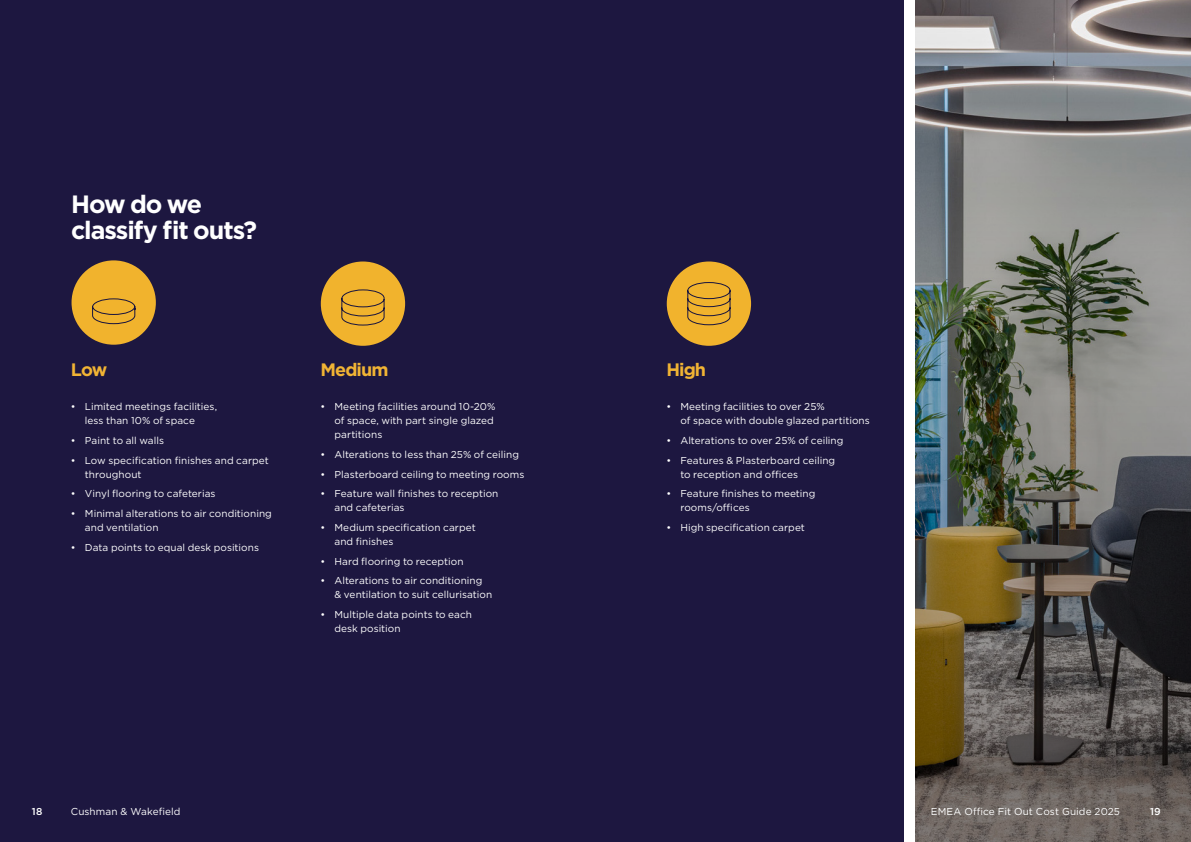
<style>
.page{position:relative;width:1191px;height:842px;background:#fff}
.page>*{position:absolute;margin:0;border:0;box-sizing:border-box;transform-origin:0 0}
.H1{font:700 25px/26px "Gotham";letter-spacing:-.04em;color:#fff}
.H2{font:700 18px "Gotham";letter-spacing:-.05em;color:#f1b434}
.t1{font:10px/14px "Gotham";letter-spacing:.005em;color:#fff}
.t2{font:500 10px "Gotham";color:#fff}
</style>
<div class="page">
<div style="left:0;top:0;width:903px;height:842px;background:#1d1740"></div>
<img style="left:916px;top:0;width:275px;height:842px">
<div style="left:72px;top:260px;width:84px;height:85px;background:#f1b32d;border-radius:50%"></div>
<svg style="left:92px;top:298px;width:44px;height:26px"></svg>
<div style="left:321px;top:261px;width:84px;height:85px;background:#f1b32d;border-radius:50%"></div>
<svg style="left:341px;top:289px;width:44px;height:37px"></svg>
<div style="left:667px;top:261px;width:84px;height:85px;background:#f1b32d;border-radius:50%"></div>
<svg style="left:687px;top:282px;width:44px;height:43px"></svg>
<p class="H1" style="left:71px;top:191px;width:187px">How do we classify fit outs?</p>
<p class="H2" style="left:71px;top:358px;width:38px">Low</p>
<p class="t1" style="left:85px;top:400px;width:134px;text-indent:-14px">• Limited meetings facilities, less than 10% of space</p>
<p class="t1" style="left:71px;top:433px;width:95px">• Paint to all walls</p>
<p class="t1" style="left:85px;top:453px;width:185px;text-indent:-14px">• Low specification finishes and carpet throughout</p>
<p class="t1" style="left:71px;top:487px;width:146px">• Vinyl flooring to cafeterias</p>
<p class="t1" style="left:85px;top:506px;width:188px;text-indent:-14px">• Minimal alterations to air conditioning and ventilation</p>
<p class="t1" style="left:71px;top:540px;width:190px">• Data points to equal desk positions</p>
<p class="H2" style="left:320px;top:358px;width:70px">Medium</p>
<p class="t1" style="left:334px;top:400px;width:163px;text-indent:-14px">• Meeting facilities around 10-20% of space, with part single glazed partitions</p>
<p class="t1" style="left:320px;top:447px;width:200px">• Alterations to less than 25% of ceiling</p>
<p class="t1" style="left:320px;top:467px;width:205px">• Plasterboard ceiling to meeting rooms</p>
<p class="t1" style="left:334px;top:487px;width:165px;text-indent:-14px">• Feature wall finishes to reception and cafeterias</p>
<p class="t1" style="left:334px;top:520px;width:143px;text-indent:-14px">• Medium specification carpet and finishes</p>
<p class="t1" style="left:320px;top:554px;width:145px">• Hard flooring to reception</p>
<p class="t1" style="left:334px;top:574px;width:159px;text-indent:-14px">• Alterations to air conditioning<br>&amp; ventilation to suit cellurisation</p>
<p class="t1" style="left:334px;top:607px;width:139px;text-indent:-14px">• Multiple data points to each desk position</p>
<p class="H2" style="left:666px;top:358px;width:41px">High</p>
<p class="t1" style="left:680px;top:400px;width:191px;text-indent:-14px">• Meeting facilities to over 25%<br>of space with double glazed partitions</p>
<p class="t1" style="left:666px;top:433px;width:179px">• Alterations to over 25% of ceiling</p>
<p class="t1" style="left:680px;top:453px;width:156px;text-indent:-14px">• Features &amp; Plasterboard ceiling to reception and offices</p>
<p class="t1" style="left:680px;top:487px;width:137px;text-indent:-14px">• Feature finishes to meeting rooms/offices</p>
<p class="t1" style="left:666px;top:520px;width:140px">• High specification carpet</p>
<p class="t2" style="left:32px;top:805px;width:12px">18</p>
<p class="t1" style="left:71px;top:804px;width:111px">Cushman &amp; Wakefield</p>
<p class="t1" style="left:931px;top:804px;width:191px">EMEA Office Fit Out Cost Guide 2025</p>
<p class="t2" style="left:1150px;top:805px;width:12px">19</p>
</div>
